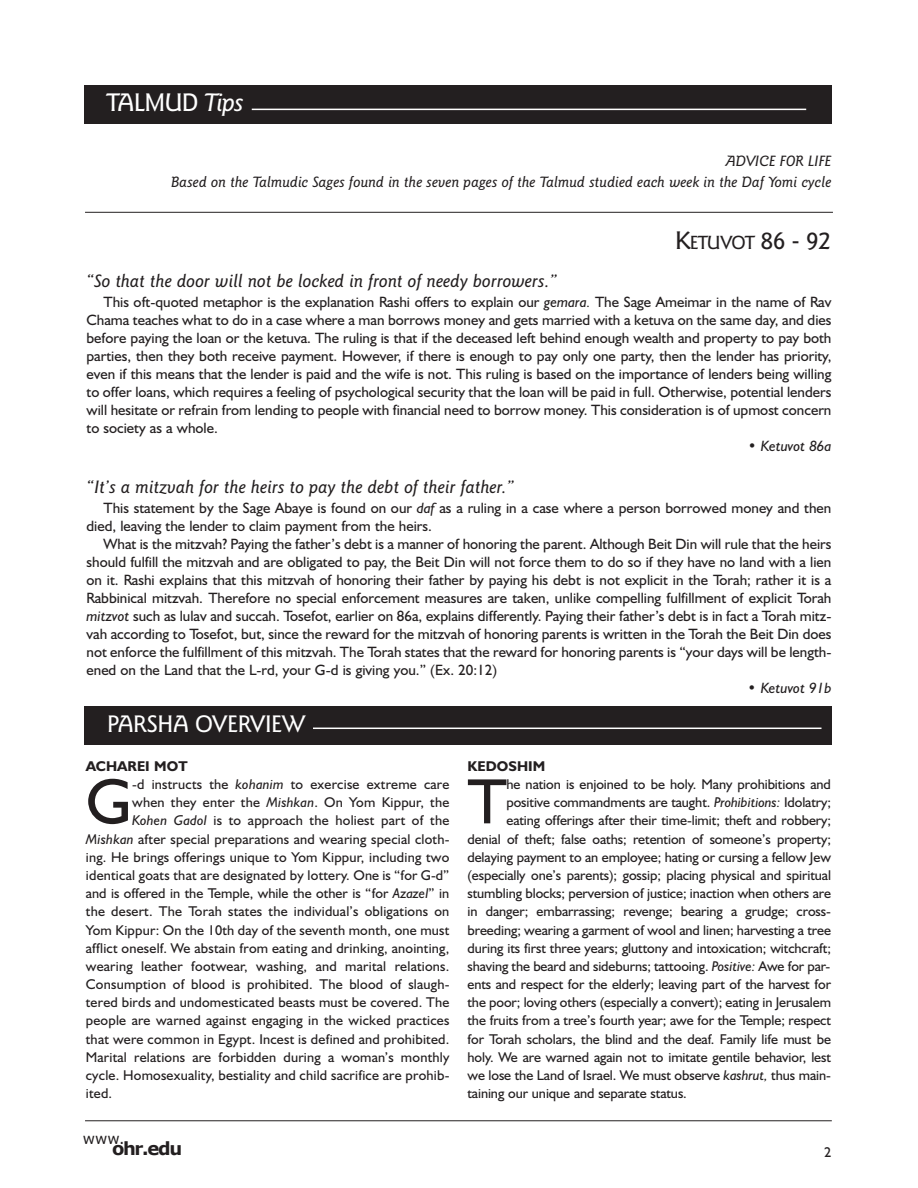
<style>
.page{position:relative;width:918px;height:1188px;background:#fff}
.page>*{position:absolute;margin:0;border:0;box-sizing:border-box;transform-origin:0 0}
.t1{font:64.35px "Humanist 521 BT";color:#231f20}
.t2{font:500 25.5px "Goudy Sans IT Cby BT";color:#231f20}
.t3{font:500 25.5px "Goudy Sans IT Cby BT";letter-spacing:-.04em;color:#fff}
.t4{font:500 24px "Goudy Sans IT Cby BT";letter-spacing:-.025em;color:#fff}
.t5{font:italic 500 18px "Goudy Sans IT Cby BT";color:#231f20}
.t6{font:700 18px "Verdana";letter-spacing:-.07em;color:#231f20}
.t7{font:15px/18px "Humanist 521 BT";color:#231f20;text-align:justify}
.t8{font:italic 500 15px/21px "Goudy Sans IT Cby BT";color:#231f20;text-align:right}
.t9{font:italic 15px "Humanist 521 BT";color:#231f20}
.t10{font:15px "Verdana";color:#231f20}
.t11{font:14.25px "Humanist 521 BT";letter-spacing:-.005em;color:#231f20}
.t12{font:14.25px "Humanist 521 BT";letter-spacing:.015em;color:#231f20}
.t13{font:700 14.25px "Humanist 521 BT";letter-spacing:.005em;color:#231f20}
.s1{font-style:italic}
.s2{font-size:19.2px}
</style>
<div class="page">
<hr style="left:85px;top:1121px;width:747px;height:1px;background:#231f20">
<div style="left:84px;top:85px;width:748px;height:38px;background:#231f20"></div>
<hr style="left:252px;top:109px;width:554px;height:1px;background:#fff">
<hr style="left:85px;top:212px;width:748px;height:1px;background:#231f20">
<div style="left:84px;top:707px;width:748px;height:38px;background:#231f20"></div>
<hr style="left:313px;top:728px;width:509px;height:1px;background:#fff">
<h2 class="t3" style="left:107px;top:87px;width:139px">TALMUD <span class="s1">Tips</span></h2>
<p class="t8" style="left:171px;top:150px;width:662px">ADVICE FOR LIFE<br>Based on the Talmudic Sages found in the seven pages of the Talmud studied each week in the Daf Yomi cycle</p>
<h2 class="t2" style="left:675px;top:225px;width:158px">K<span class="s2">ETUVOT</span> 86 - 92</h2>
<p class="t5" style="left:87px;top:271px;width:472px">“So that the door will not be locked in front of needy borrowers.”</p>
<p class="t7" style="left:87px;top:293px;width:746px;text-indent:17px">This oft-quoted metaphor is the explanation Rashi offers to explain our <span class="s1">gemara.</span> The Sage Ameimar in the name of Rav Chama teaches what to do in a case where a man borrows money and gets married with a ketuva on the same day, and dies before paying the loan or the ketuva. The ruling is that if the deceased left behind enough wealth and property to pay both parties, then they both receive payment. However, if there is enough to pay only one party, then the lender has priority, even if this means that the lender is paid and the wife is not. This ruling is based on the importance of lenders being willing to offer loans, which requires a feeling of psychological security that the loan will be paid in full. Otherwise, potential lenders will hesitate or refrain from lending to people with financial need to borrow money. This consideration is of upmost concern to society as a whole.</p>
<p class="t9" style="left:748px;top:437px;width:85px">• Ketuvot 86a</p>
<p class="t5" style="left:87px;top:477px;width:429px">“It’s a mitzvah for the heirs to pay the debt of their father.”</p>
<p class="t7" style="left:87px;top:499px;width:746px;text-indent:17px">This statement by the Sage Abaye is found on our <span class="s1">daf</span> as a ruling in a case where a person borrowed money and then died, leaving the lender to claim payment from the heirs.</p>
<p class="t7" style="left:87px;top:535px;width:746px;text-indent:17px">What is the mitzvah? Paying the father’s debt is a manner of honoring the parent. Although Beit Din will rule that the heirs should fulfill the mitzvah and are obligated to pay, the Beit Din will not force them to do so if they have no land with a lien on it. Rashi explains that this mitzvah of honoring their father by paying his debt is not explicit in the Torah; rather it is a Rabbinical mitzvah. Therefore no special enforcement measures are taken, unlike compelling fulfillment of explicit Torah <span class="s1">mitzvot</span> such as lulav and succah. Tosefot, earlier on 86a, explains differently. Paying their father’s debt is in fact a Torah mitz&shy;vah according to Tosefot, but, since the reward for the mitzvah of honoring parents is written in the Torah the Beit Din does not enforce the fulfillment of this mitzvah. The Torah states that the reward for honoring parents is “your days will be length&shy;ened on the Land that the L-rd, your G-d is giving you.” (Ex. 20:12)</p>
<p class="t9" style="left:748px;top:679px;width:85px">• Ketuvot 91b</p>
<h3 class="t4" style="left:107px;top:710px;width:200px">PARSHA OVERVIEW</h3>
<p class="t13" style="left:86px;top:758px;width:103px">ACHAREI MOT</p>
<h1 class="t1" style="left:86px;top:763px;width:47px">G</h1>
<p class="t12" style="left:132px;top:776px;width:319px">-d instructs the <span class="s1">kohanim</span> to exercise extreme care</p>
<p class="t13" style="left:467px;top:758px;width:79px">KEDOSHIM</p>
<h1 class="t1" style="left:467px;top:763px;width:41px">T</h1>
<p class="t11" style="left:506px;top:776px;width:326px">he nation is enjoined to be holy. Many prohibitions and</p>
<p class="t12" style="left:132px;top:794px;width:319px">when they enter the <span class="s1">Mishkan</span>. On Yom Kippur, the</p>
<p class="t12" style="left:132px;top:812px;width:319px"><span class="s1">Kohen Gadol</span> is to approach the holiest part of the</p>
<p class="t12" style="left:86px;top:830px;width:365px"><span class="s1">Mishkan</span> after special preparations and wearing special cloth-</p>
<p class="t12" style="left:86px;top:849px;width:365px">ing. He brings offerings unique to Yom Kippur, including two</p>
<p class="t12" style="left:86px;top:867px;width:365px">identical goats that are designated by lottery. One is “for G-d”</p>
<p class="t11" style="left:86px;top:885px;width:365px">and is offered in the Temple, while the other is “for <span class="s1">Azazel</span>” in</p>
<p class="t12" style="left:86px;top:903px;width:365px">the desert. The Torah states the individual’s obligations on</p>
<p class="t12" style="left:86px;top:921px;width:365px">Yom Kippur: On the 10th day of the seventh month, one must</p>
<p class="t12" style="left:86px;top:939px;width:365px">afflict oneself. We abstain from eating and drinking, anointing,</p>
<p class="t12" style="left:86px;top:958px;width:365px">wearing leather footwear, washing, and marital relations.</p>
<p class="t12" style="left:86px;top:976px;width:365px">Consumption of blood is prohibited. The blood of slaugh-</p>
<p class="t12" style="left:86px;top:994px;width:365px">tered birds and undomesticated beasts must be covered. The</p>
<p class="t12" style="left:86px;top:1012px;width:365px">people are warned against engaging in the wicked practices</p>
<p class="t12" style="left:86px;top:1030px;width:365px">that were common in Egypt. Incest is defined and prohibited.</p>
<p class="t12" style="left:86px;top:1048px;width:365px">Marital relations are forbidden during a woman’s monthly</p>
<p class="t12" style="left:86px;top:1067px;width:365px">cycle. Homosexuality, bestiality and child sacrifice are prohib-</p>
<p class="t11" style="left:86px;top:1085px;width:28px">ited.</p>
<p class="t11" style="left:506px;top:794px;width:326px">positive commandments are taught. <span class="s1">Prohibitions:</span> Idolatry;</p>
<p class="t11" style="left:506px;top:812px;width:326px">eating offerings after their time-limit; theft and robbery;</p>
<p class="t11" style="left:467px;top:830px;width:365px">denial of theft; false oaths; retention of someone’s property;</p>
<p class="t11" style="left:467px;top:849px;width:365px">delaying payment to an employee; hating or cursing a fellow Jew</p>
<p class="t11" style="left:467px;top:867px;width:365px">(especially one’s parents); gossip; placing physical and spiritual</p>
<p class="t11" style="left:467px;top:885px;width:365px">stumbling blocks; perversion of justice; inaction when others are</p>
<p class="t11" style="left:467px;top:903px;width:365px">in danger; embarrassing; revenge; bearing a grudge; cross-</p>
<p class="t11" style="left:467px;top:921px;width:365px">breeding; wearing a garment of wool and linen; harvesting a tree</p>
<p class="t11" style="left:467px;top:939px;width:365px">during its first three years; gluttony and intoxication; witchcraft;</p>
<p class="t11" style="left:467px;top:958px;width:364px">shaving the beard and sideburns; tattooing. <span class="s1">Positive:</span> Awe for par-</p>
<p class="t11" style="left:467px;top:976px;width:365px">ents and respect for the elderly; leaving part of the harvest for</p>
<p class="t11" style="left:467px;top:994px;width:365px">the poor; loving others (especially a convert); eating in Jerusalem</p>
<p class="t11" style="left:467px;top:1012px;width:365px">the fruits from a tree’s fourth year; awe for the Temple; respect</p>
<p class="t11" style="left:467px;top:1030px;width:365px">for Torah scholars, the blind and the deaf. Family life must be</p>
<p class="t11" style="left:467px;top:1048px;width:365px">holy. We are warned again not to imitate gentile behavior, lest</p>
<p class="t11" style="left:467px;top:1067px;width:365px">we lose the Land of Israel. We must observe <span class="s1">kashrut,</span> thus main-</p>
<p class="t11" style="left:467px;top:1085px;width:221px">taining our unique and separate status.</p>
<p class="t10" style="left:83px;top:1129px;width:43px">www.</p>
<p class="t6" style="left:112px;top:1137px;width:72px">ohr.edu</p>
<p class="t11" style="left:824px;top:1144px;width:9px">2</p>
</div>
